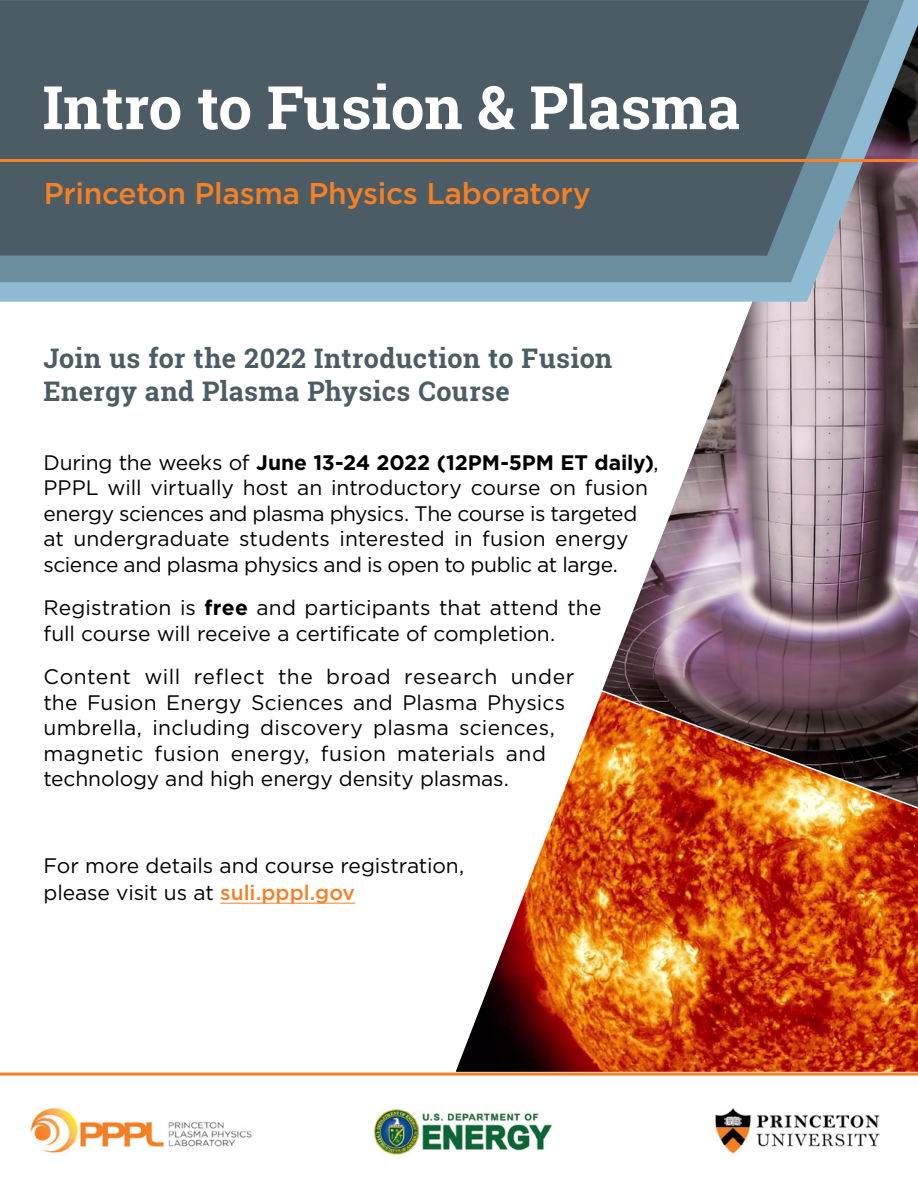
<style>
.page{position:relative;width:918px;height:1188px;background:#fff}
.page>*{position:absolute;margin:0;border:0;box-sizing:border-box;transform-origin:0 0}
.t1{font:700 60px "Roboto Slab";color:#fff}
.t2{font:500 30px "Gotham";letter-spacing:-.01em;color:#f58025}
.t3{font:700 27px/33px "Roboto Slab";letter-spacing:.015em;color:#4c5c65}
.t4{font:21px/25.5px "Gotham";color:#000}
.s1{font-weight:700}
.s2{font-weight:500;color:#f58025}
</style>
<div class="page">
<img style="left:602px;top:302px;width:316px;height:387px">
<img style="left:452px;top:689px;width:466px;height:384px">
<hr style="left:220px;top:903px;width:135px;height:1px;background:#f58025">
<svg style="left:0;top:0;width:918px;height:302px;background:#88a5b8"></svg>
<svg style="left:0;top:0;width:904px;height:282px;background:#6a8291"></svg>
<div style="left:0;top:0;width:869px;height:256px;background:#4c5c65"></div>
<hr style="left:0;top:159px;width:918px;height:3px;background:#f58025">
<img style="left:30px;top:1108px;width:850px;height:47px">
<hr style="left:0;top:1073px;width:918px;height:3px;background:#f58025">
<h1 class="t1" style="left:43px;top:66px;width:699px">Intro to Fusion &amp; Plasma</h1>
<h2 class="t2" style="left:44px;top:174px;width:548px">Princeton Plasma Physics Laboratory</h2>
<p class="t3" style="left:44px;top:341px;width:570px">Join us for the 2022 Introduction to Fusion<br>Energy and Plasma Physics Course</p>
<p class="t4" style="left:44px;top:449px;width:617px">During the weeks of <span class="s1">June 13-24 2022 (12PM-5PM ET daily)</span>, PPPL will virtually host an introductory course on fusion energy sciences and plasma physics. The course is targeted at undergraduate students interested in fusion energy science and plasma physics and is open to public at large.</p>
<p class="t4" style="left:44px;top:595px;width:560px">Registration is <span class="s1">free</span> and participants that attend the full course will receive a certificate of completion.</p>
<p class="t4" style="left:44px;top:664px;width:532px">Content will reflect the broad research under the Fusion Energy Sciences and Plasma Physics umbrella, including discovery plasma sciences, magnetic fusion energy, fusion materials and technology and high energy density plasmas.</p>
<p class="t4" style="left:44px;top:852px;width:422px;line-height:27px">For more details and course registration, please visit us at <span class="s2">suli.pppl.gov</span></p>
</div>
